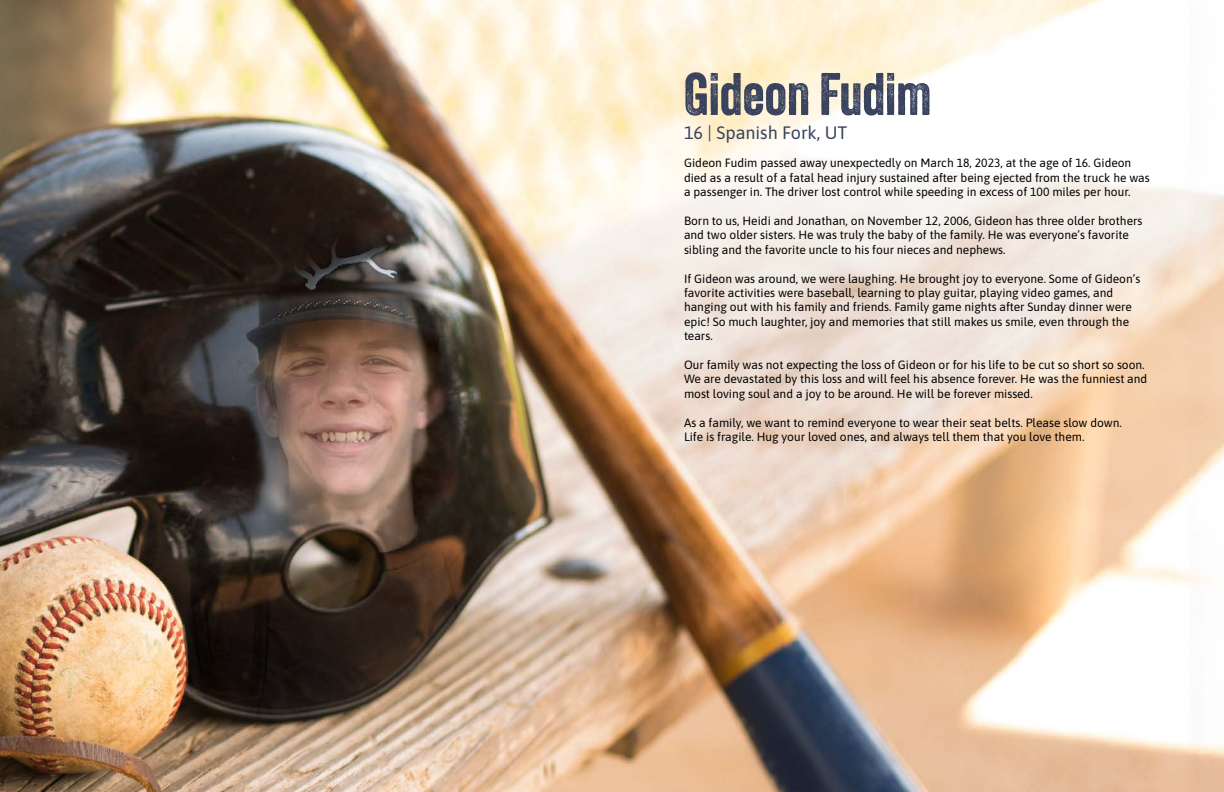
<style>
.page{position:relative;width:1224px;height:792px;background:#fff}
.page>*{position:absolute;margin:0;border:0;box-sizing:border-box;transform-origin:0 0}
.t1{font:58px "Veneer";color:#39425d}
.t2{font:18px "Asap";color:#39425d}
.t3{font:12px/14.4px "Asap";color:#000}
</style>
<div class="page">
<img style="left:0;top:0;width:1224px;height:792px">
<h1 class="t1" style="left:684px;top:59px;width:249px">Gideon Fudim</h1>
<h2 class="t2" style="left:684px;top:120px;width:165px">16 | Spanish Fork, UT</h2>
<p class="t3" style="left:684px;top:155px;width:467px">Gideon Fudim passed away unexpectedly on March 18, 2023, at the age of 16. Gideon died as a result of a fatal head injury sustained after being ejected from the truck he was a passenger in. The driver lost control while speeding in excess of 100 miles per hour.</p>
<p class="t3" style="left:684px;top:213px;width:460px">Born to us, Heidi and Jonathan, on November 12, 2006, Gideon has three older brothers and two older sisters. He was truly the baby of the family. He was everyone’s favorite sibling and the favorite uncle to his four nieces and nephews.</p>
<p class="t3" style="left:684px;top:270px;width:458px">If Gideon was around, we were laughing. He brought joy to everyone. Some of Gideon’s favorite activities were baseball, learning to play guitar, playing video games, and hanging out with his family and friends. Family game nights after Sunday dinner were epic! So much laughter, joy and memories that still makes us smile, even through the tears.</p>
<p class="t3" style="left:684px;top:357px;width:465px">Our family was not expecting the loss of Gideon or for his life to be cut so short so soon.<br>We are devastated by this loss and will feel his absence forever. He was the funniest and most loving soul and a joy to be around. He will be forever missed.</p>
<p class="t3" style="left:684px;top:414px;width:439px">As a family, we want to remind everyone to wear their seat belts. Please slow down.<br>Life is fragile. Hug your loved ones, and always tell them that you love them.</p>
</div>
